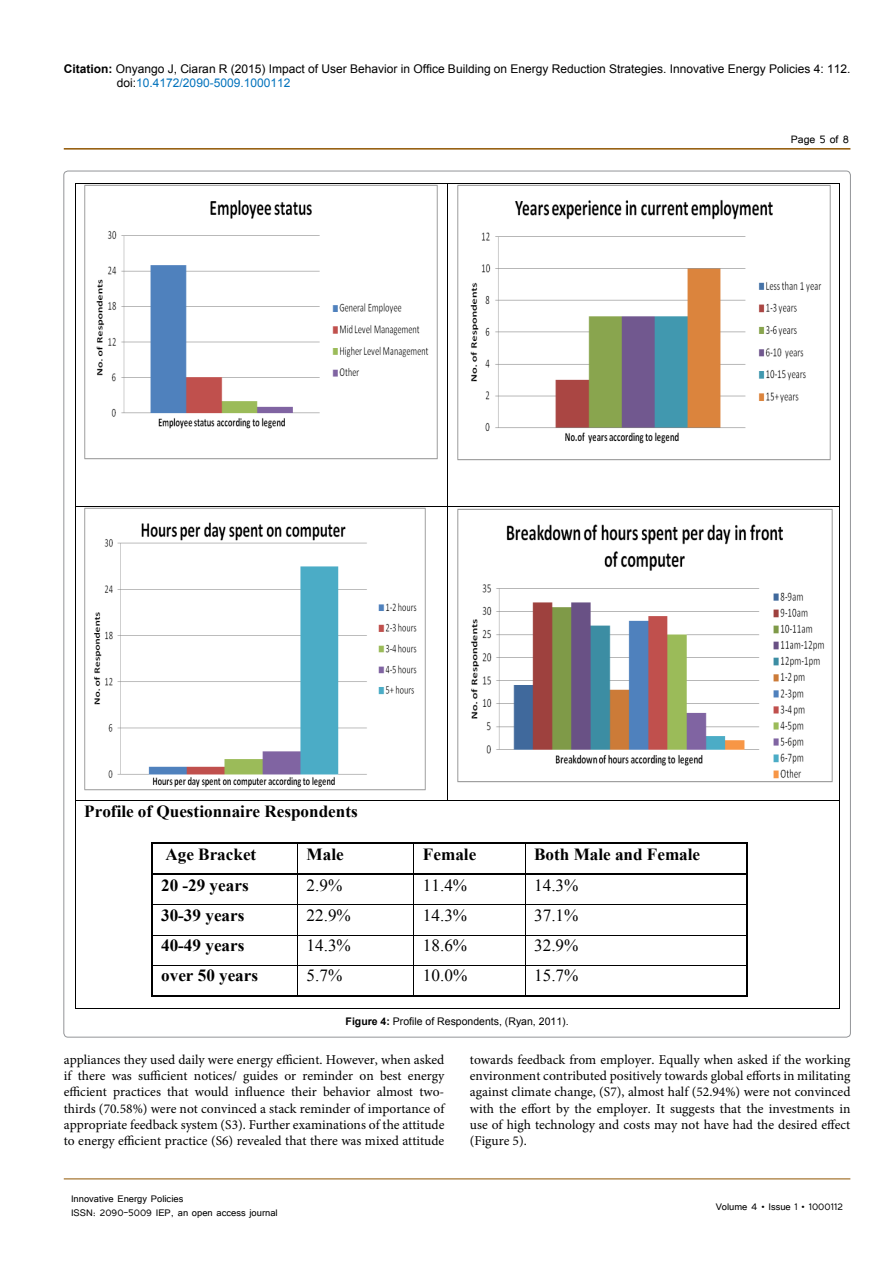
<style>
.page{position:relative;width:893px;height:1263px;background:#fff}
.page>*{position:absolute;margin:0;border:0;box-sizing:border-box;transform-origin:0 0}
.t1{font:700 16.95px "Times New Roman";color:#000}
.t2{font:16.95px "Times New Roman";color:#000}
.t3{font:13.5px/16.2px "Minion Pro";color:#000;text-align:justify}
.t4{font:13.5px "Tunga";color:#000}
.t5{font:12px/14.4px "Arial";color:#000}
.t6{font:12px/14.4px "Tunga";color:#000}
.t7{font:10.5px "Arial";color:#000}
.s1{font-weight:700}
.s2{color:#0072bc}
</style>
<div class="page">
<hr style="left:64px;top:148px;width:786px;height:2px;background:#905501">
<hr style="left:64px;top:1179px;width:786px;height:1px;background:#905501">
<img style="left:457px;top:184px;width:373px;height:277px">
<hr style="left:75px;top:183px;width:372px;height:1px;background:#000">
<hr style="left:448px;top:183px;width:391px;height:1px;background:#000">
<hr style="left:75px;top:184px;width:1px;height:322px;background:#000">
<hr style="left:447px;top:184px;width:1px;height:322px;background:#000">
<hr style="left:839px;top:184px;width:1px;height:322px;background:#000">
<img style="left:85px;top:507px;width:340px;height:284px">
<img style="left:457px;top:509px;width:375px;height:274px">
<hr style="left:75px;top:506px;width:372px;height:1px;background:#000">
<hr style="left:448px;top:506px;width:391px;height:1px;background:#000">
<hr style="left:75px;top:507px;width:1px;height:293px;background:#000">
<hr style="left:447px;top:507px;width:1px;height:293px;background:#000">
<hr style="left:839px;top:507px;width:1px;height:293px;background:#000">
<hr style="left:153px;top:843px;width:144px;height:1px;background:#000">
<hr style="left:299px;top:843px;width:114px;height:1px;background:#000">
<hr style="left:415px;top:843px;width:110px;height:1px;background:#000">
<hr style="left:526px;top:843px;width:221px;height:1px;background:#000">
<hr style="left:151px;top:844px;width:2px;height:29px;background:#000">
<hr style="left:153px;top:873px;width:144px;height:2px;background:#000">
<hr style="left:299px;top:873px;width:114px;height:2px;background:#000">
<hr style="left:415px;top:873px;width:110px;height:2px;background:#000">
<hr style="left:526px;top:873px;width:221px;height:2px;background:#000">
<hr style="left:151px;top:875px;width:2px;height:29px;background:#000">
<hr style="left:153px;top:904px;width:144px;height:1px;background:#000">
<svg style="left:297px;top:843px;width:2px;height:62px"></svg>
<hr style="left:298px;top:904px;width:115px;height:1px;background:#000">
<svg style="left:413px;top:843px;width:2px;height:62px"></svg>
<hr style="left:414px;top:904px;width:111px;height:1px;background:#000">
<svg style="left:525px;top:843px;width:1px;height:61px"></svg>
<hr style="left:525px;top:904px;width:222px;height:1px;background:#000">
<svg style="left:747px;top:843px;width:1px;height:62px"></svg>
<hr style="left:151px;top:905px;width:2px;height:30px;background:#000">
<hr style="left:297px;top:905px;width:1px;height:30px;background:#000">
<hr style="left:413px;top:905px;width:1px;height:30px;background:#000">
<hr style="left:525px;top:905px;width:1px;height:30px;background:#000">
<hr style="left:747px;top:905px;width:1px;height:30px;background:#000">
<hr style="left:153px;top:935px;width:144px;height:1px;background:#000">
<hr style="left:298px;top:935px;width:115px;height:1px;background:#000">
<hr style="left:414px;top:935px;width:111px;height:1px;background:#000">
<hr style="left:525px;top:935px;width:222px;height:1px;background:#000">
<hr style="left:151px;top:935px;width:2px;height:30px;background:#000">
<hr style="left:297px;top:935px;width:1px;height:30px;background:#000">
<hr style="left:413px;top:935px;width:1px;height:30px;background:#000">
<hr style="left:525px;top:935px;width:1px;height:30px;background:#000">
<hr style="left:747px;top:935px;width:1px;height:30px;background:#000">
<hr style="left:153px;top:965px;width:144px;height:1px;background:#000">
<hr style="left:298px;top:965px;width:115px;height:1px;background:#000">
<hr style="left:414px;top:965px;width:111px;height:1px;background:#000">
<hr style="left:525px;top:965px;width:222px;height:1px;background:#000">
<hr style="left:151px;top:966px;width:2px;height:29px;background:#000">
<hr style="left:153px;top:995px;width:144px;height:1px;background:#000">
<svg style="left:297px;top:965px;width:2px;height:31px"></svg>
<hr style="left:299px;top:995px;width:114px;height:1px;background:#000">
<svg style="left:413px;top:965px;width:2px;height:31px"></svg>
<hr style="left:415px;top:995px;width:110px;height:1px;background:#000">
<svg style="left:525px;top:966px;width:1px;height:30px"></svg>
<hr style="left:526px;top:995px;width:221px;height:1px;background:#000">
<svg style="left:747px;top:965px;width:1px;height:31px"></svg>
<hr style="left:75px;top:800px;width:372px;height:1px;background:#000">
<hr style="left:448px;top:800px;width:391px;height:1px;background:#000">
<hr style="left:75px;top:801px;width:1px;height:207px;background:#000">
<hr style="left:75px;top:1008px;width:764px;height:1px;background:#000">
<hr style="left:839px;top:801px;width:1px;height:207px;background:#000">
<img style="left:85px;top:184px;width:353px;height:275px">
<p class="t5" style="left:117px;top:61px;width:735px;text-indent:-53px"><span class="s1">Citation:</span> Onyango J, Ciaran R (2015) Impact of User Behavior in Office Building on Energy Reduction Strategies. Innovative Energy Policies 4: 112. doi:<span class="s2">10.4172/2090-5009.1000112</span></p>
<p class="t4" style="left:791px;top:131px;width:60px">Page 5 of 8</p>
<p class="t1" style="left:84px;top:799px;width:275px">Profile of Questionnaire Respondents</p>
<p class="t1" style="left:165px;top:842px;width:92px">Age Bracket</p>
<p class="t1" style="left:307px;top:843px;width:39px">Male</p>
<p class="t1" style="left:423px;top:843px;width:55px">Female</p>
<p class="t1" style="left:534px;top:843px;width:167px">Both Male and Female</p>
<p class="t1" style="left:161px;top:874px;width:89px">20 -29 years</p>
<p class="t2" style="left:307px;top:874px;width:37px">2.9%</p>
<p class="t2" style="left:423px;top:874px;width:46px">11.4%</p>
<p class="t2" style="left:534px;top:874px;width:46px">14.3%</p>
<p class="t1" style="left:161px;top:904px;width:85px">30-39 years</p>
<p class="t2" style="left:307px;top:904px;width:46px">22.9%</p>
<p class="t2" style="left:423px;top:904px;width:46px">14.3%</p>
<p class="t2" style="left:534px;top:904px;width:46px">37.1%</p>
<p class="t1" style="left:161px;top:934px;width:85px">40-49 years</p>
<p class="t2" style="left:307px;top:934px;width:46px">14.3%</p>
<p class="t2" style="left:423px;top:934px;width:46px">18.6%</p>
<p class="t2" style="left:534px;top:934px;width:46px">32.9%</p>
<p class="t1" style="left:161px;top:964px;width:99px">over 50 years</p>
<p class="t2" style="left:307px;top:964px;width:37px">5.7%</p>
<p class="t2" style="left:423px;top:964px;width:46px">10.0%</p>
<p class="t2" style="left:534px;top:964px;width:46px">15.7%</p>
<p class="t7" style="left:346px;top:1014px;width:224px"><span class="s1">Figure 4:</span> Profile of Respondents, (Ryan, 2011).</p>
<p class="t3" style="left:64px;top:1052px;width:382px">appliances they used daily were energy efficient. However, when asked if there was sufficient notices/ guides or reminder on best energy efficient practices that would influence their behavior almost two&shy;thirds (70.58%) were not convinced a stack reminder of importance of appropriate feedback system (S3). Further examinations of the attitude to energy efficient practice (S6) revealed that there was mixed attitude</p>
<p class="t3" style="left:470px;top:1052px;width:382px">towards feedback from employer. Equally when asked if the working environment contributed positively towards global efforts in militating against climate change, (S7), almost half (52.94%) were not convinced with the effort by the employer. It suggests that the investments in use of high technology and costs may not have had the desired effect (Figure 5).</p>
<p class="t6" style="left:71px;top:1190px;width:208px">Innovative Energy Policies<br>ISSN: 2090-5009 IEP, an open access journal</p>
<p class="t6" style="left:716px;top:1199px;width:129px">Volume 4 • Issue 1 • 1000112</p>
</div>
